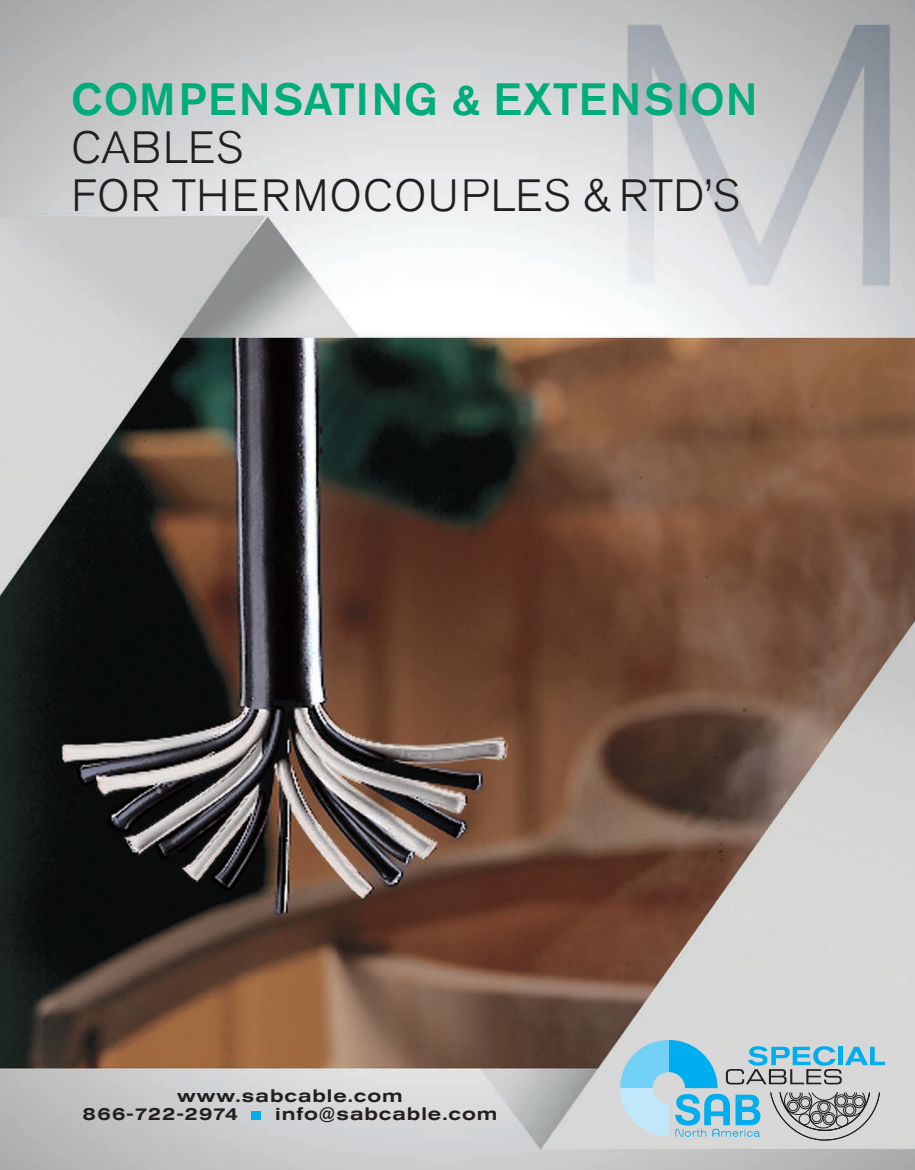
<style>
.page{position:relative;width:915px;height:1170px;background:#fff}
.page>*{position:absolute;margin:0;border:0;box-sizing:border-box;transform-origin:0 0}
.t1{font:500 expanded 60px "Akzidenz Grotesk Std";color:#00aeef}
.t2{font:500 45px/48px "Akzidenz Grotesk Std";letter-spacing:.035em;color:#00ac7c}
.t3{font:300 45px "Akzidenz Grotesk Std";letter-spacing:.03em;color:#231f20}
.t4{font:500 expanded 18px "Akzidenz Grotesk Std";letter-spacing:.05em;color:#231f20}
.s1{font-weight:300;color:#231f20}
</style>
<div class="page">
<img style="left:0;top:0;width:914px;height:1169px">
<svg style="left:620px;top:1039px;width:264px;height:113px;background:#a3c5d1"></svg>
<p class="t2" style="left:71px;top:74px;width:687px">COMPENSATING &amp; EXTENSION<br><span class="s1">CABLES</span></p>
<p class="t3" style="left:72px;top:170px;width:669px">FOR THERMOCOUPLES &amp; RTD’S</p>
<p class="t4" style="left:177px;top:1085px;width:227px">www.sabcable.com</p>
<p class="t4" style="left:83px;top:1103px;width:157px">866-722-2974</p>
<p class="t1" style="left:247px;top:1064px;width:19px">.</p>
<p class="t4" style="left:275px;top:1103px;width:224px">info@sabcable.com</p>
</div>
